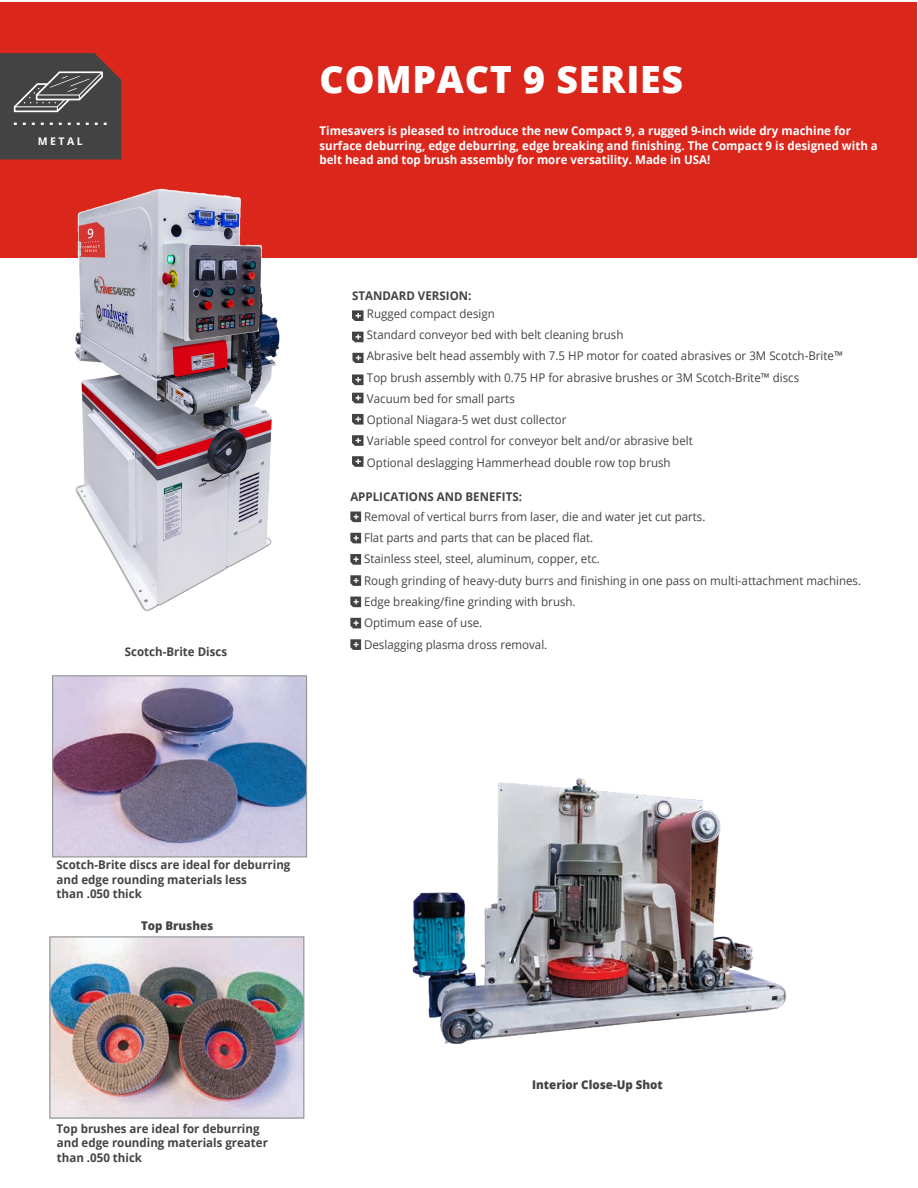
<style>
.page{position:relative;width:918px;height:1188px;background:#fff}
.page>*{position:absolute;margin:0;border:0;box-sizing:border-box;transform-origin:0 0}
.t1{font:800 37.5px "Open Sans";letter-spacing:.02em;color:#fff}
.t2{font:12px/21.3px "Open Sans";color:#434343;scale:.96 1}
.t3{font:700 12px/14.4px "Open Sans";color:#fff;scale:.96 1}
.t4{font:700 12px/14.7px "Open Sans";color:#434343;scale:.96 1}
.t5{font:700 12px "Open Sans";color:#434343;scale:.96 1}
.t6{font:800 12px "Open Sans";color:#434343;scale:.96 1}
.t7{font:700 10.5px "Open Sans";letter-spacing:.235em;color:#fff}
.s1{font-style:inherit}
</style>
<div class="page">
<img style="left:412px;top:778px;width:374px;height:266px">
<div style="left:0;top:2px;width:917px;height:256px;background:#db261b"></div>
<svg style="left:0;top:53px;width:121px;height:106px;background:#514c4c"></svg>
<img style="left:75px;top:188px;width:205px;height:423px">
<svg style="left:352px;top:310px;width:12px;height:11px"></svg>
<svg style="left:352px;top:332px;width:12px;height:10px"></svg>
<svg style="left:352px;top:374px;width:12px;height:11px"></svg>
<svg style="left:352px;top:393px;width:12px;height:10px"></svg>
<svg style="left:352px;top:414px;width:12px;height:11px"></svg>
<svg style="left:352px;top:435px;width:12px;height:11px"></svg>
<svg style="left:352px;top:353px;width:12px;height:10px"></svg>
<img style="left:51px;top:938px;width:251px;height:179px">
<div style="left:49px;top:936px;width:255px;height:183px;border:1px solid #939598"></div>
<img style="left:54px;top:677px;width:251px;height:179px">
<div style="left:52px;top:675px;width:255px;height:183px;border:1px solid #939598"></div>
<svg style="left:350px;top:512px;width:11px;height:10px"></svg>
<svg style="left:350px;top:533px;width:11px;height:10px"></svg>
<svg style="left:350px;top:554px;width:11px;height:11px"></svg>
<svg style="left:350px;top:575px;width:11px;height:11px"></svg>
<svg style="left:350px;top:597px;width:11px;height:10px"></svg>
<svg style="left:350px;top:618px;width:11px;height:10px"></svg>
<svg style="left:350px;top:639px;width:11px;height:11px"></svg>
<svg style="left:352px;top:456px;width:12px;height:11px"></svg>
<p class="t7" style="left:38px;top:134px;width:46px">METAL</p>
<p class="t5" style="left:125px;top:643px;width:108px">Scotch-Brite Discs</p>
<h1 class="t1" style="left:320px;top:51px;width:365px">COMPACT 9 SERIES</h1>
<p class="t3" style="left:319px;top:124px;width:583px">Timesavers is <span class="s1">pleased</span> to introduce the new Compact 9, a rugged 9-inch wide dry machine for surface deburring, edge deburring, edge breaking and finishing. The Compact 9 is designed with a belt head and top brush assembly for more versatility. Made in USA!</p>
<p class="t5" style="left:352px;top:287px;width:126px">STANDARD VERSION:</p>
<p class="t2" style="left:367px;top:302px;width:497px">Rugged compact design<br>Standard conveyor bed with belt cleaning brush<br>Abrasive belt head assembly with 7.5 HP motor for coated abrasives or 3M Scotch-Brite™ Top brush assembly with 0.75 HP for abrasive brushes or 3M Scotch-Brite™ discs Vacuum bed for small parts<br>Optional Niagara-5 wet dust collector<br>Variable speed control for conveyor belt and/or abrasive belt<br>Optional deslagging Hammerhead double row top brush</p>
<p class="t4" style="left:350px;top:489px;width:180px">APPLICATIONS AND BENEFITS:</p>
<p class="t2" style="left:364px;top:506px;width:519px">Removal of vertical burrs from laser, die and water jet cut parts.<br>Flat parts and parts that can be placed flat.<br>Stainless steel, steel, aluminum, copper, etc.<br>Rough grinding of heavy-duty burrs and finishing in one pass on multi-attachment machines.<br>Edge breaking/fine grinding with brush.<br>Optimum ease of use.<br>Deslagging plasma dross removal.</p>
<p class="t4" style="left:56px;top:857px;width:245px">Scotch-Brite discs are ideal for deburring and edge rounding materials less<br>than .050 thick</p>
<p class="t6" style="left:141px;top:916px;width:77px">Top Brushes</p>
<p class="t4" style="left:57px;top:1121px;width:222px">Top brushes are ideal for deburring and edge rounding materials greater than .050 thick</p>
<p class="t6" style="left:532px;top:1076px;width:138px">Interior Close-Up Shot</p>
</div>
